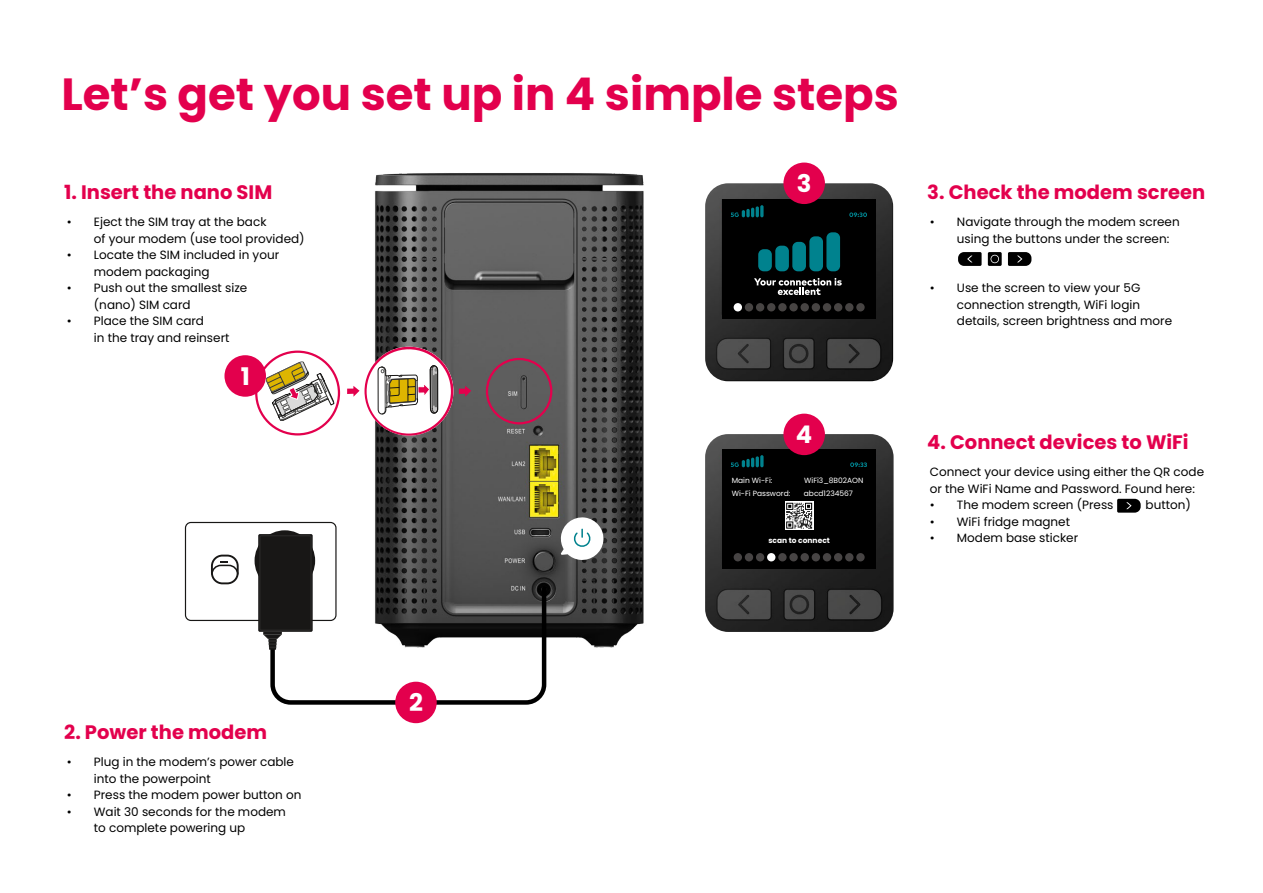
<style>
.page{position:relative;width:1263px;height:893px;background:#fff}
.page>*{position:absolute;margin:0;border:0;box-sizing:border-box;transform-origin:0 0}
.t1{font:700 45px "Poppins";color:#e3004d}
.t2{font:700 24.3px "Poppins";color:#fff}
.t3{font:700 19.5px "Poppins";color:#e3004d}
.t4{font:12px/16.5px "Poppins";color:#000}
.t5{font:7.5px "Poppins";color:#fff}
.t6{font:700 7.5px "Poppins";color:#fff}
</style>
<div class="page">
<svg style="left:256px;top:352px;width:83px;height:82px"></svg>
<div style="left:255px;top:351px;width:85px;height:84px;border:2px solid #e3004d;border-radius:50%"></div>
<img style="left:337px;top:173px;width:307px;height:475px">
<svg style="left:466px;top:405px;width:1px;height:51px"></svg>
<svg style="left:266px;top:361px;width:68px;height:60px"></svg>
<svg style="left:560px;top:516px;width:45px;height:45px"></svg>
<div style="left:185px;top:522px;width:152px;height:99px;border:1px solid #181716;border-radius:5px"></div>
<div style="left:211px;top:555px;width:28px;height:29px;border:2px solid #181716;border-radius:10px"></div>
<svg style="left:211px;top:561px;width:28px;height:15px"></svg>
<div style="left:258px;top:534px;width:55px;height:98px;background:#181716;border-radius:2px"></div>
<div style="left:255px;top:530px;width:60px;height:61px;background:#181716;border-radius:50%"></div>
<div style="left:259px;top:535px;width:53px;height:96px;border:1px solid #2a2928;border-radius:2px"></div>
<svg style="left:263px;top:584px;width:286px;height:121px"></svg>
<img style="left:705px;top:183px;width:188px;height:198px">
<div style="left:722px;top:199px;width:154px;height:120px;background:#000"></div>
<svg style="left:754px;top:278px;width:88px;height:17px"></svg>
<svg style="left:849px;top:212px;width:18px;height:5px"></svg>
<div style="left:758px;top:249px;width:14px;height:22px;background:#00828e;border-radius:6px"></div>
<div style="left:775px;top:246px;width:14px;height:25px;background:#00828e;border-radius:6px"></div>
<div style="left:792px;top:242px;width:14px;height:29px;background:#00828e;border-radius:6px"></div>
<div style="left:809px;top:236px;width:14px;height:35px;background:#00828e;border-radius:6px"></div>
<div style="left:826px;top:232px;width:14px;height:39px;background:#00828e;border-radius:6px"></div>
<div style="left:734px;top:303px;width:8px;height:8px;background:#fff;border-radius:50%"></div>
<div style="left:745px;top:303px;width:8px;height:8px;background:#474443;border-radius:50%"></div>
<div style="left:756px;top:303px;width:8px;height:8px;background:#474443;border-radius:50%"></div>
<div style="left:767px;top:303px;width:8px;height:8px;background:#474443;border-radius:50%"></div>
<div style="left:778px;top:303px;width:9px;height:8px;background:#474443;border-radius:50%"></div>
<div style="left:789px;top:303px;width:9px;height:8px;background:#474443;border-radius:50%"></div>
<div style="left:800px;top:303px;width:9px;height:8px;background:#474443;border-radius:50%"></div>
<div style="left:812px;top:303px;width:8px;height:8px;background:#474443;border-radius:50%"></div>
<div style="left:823px;top:303px;width:8px;height:8px;background:#474443;border-radius:50%"></div>
<div style="left:834px;top:303px;width:8px;height:8px;background:#474443;border-radius:50%"></div>
<div style="left:845px;top:303px;width:8px;height:8px;background:#474443;border-radius:50%"></div>
<div style="left:856px;top:303px;width:9px;height:8px;background:#474443;border-radius:50%"></div>
<svg style="left:731px;top:205px;width:32px;height:12px"></svg>
<img style="left:705px;top:434px;width:188px;height:198px">
<div style="left:722px;top:449px;width:154px;height:120px;background:#000"></div>
<svg style="left:850px;top:462px;width:17px;height:5px"></svg>
<div style="left:734px;top:553px;width:8px;height:8px;background:#474444;border-radius:50%"></div>
<div style="left:745px;top:553px;width:8px;height:8px;background:#474444;border-radius:50%"></div>
<div style="left:756px;top:553px;width:8px;height:8px;background:#474444;border-radius:50%"></div>
<div style="left:767px;top:553px;width:8px;height:8px;background:#fff;border-radius:50%"></div>
<div style="left:778px;top:553px;width:9px;height:8px;background:#474444;border-radius:50%"></div>
<div style="left:789px;top:553px;width:9px;height:8px;background:#474444;border-radius:50%"></div>
<div style="left:800px;top:553px;width:9px;height:8px;background:#474444;border-radius:50%"></div>
<div style="left:812px;top:553px;width:8px;height:8px;background:#474444;border-radius:50%"></div>
<div style="left:823px;top:553px;width:8px;height:8px;background:#474444;border-radius:50%"></div>
<div style="left:834px;top:553px;width:8px;height:8px;background:#474444;border-radius:50%"></div>
<div style="left:845px;top:553px;width:8px;height:8px;background:#474444;border-radius:50%"></div>
<div style="left:856px;top:553px;width:9px;height:8px;background:#474444;border-radius:50%"></div>
<svg style="left:731px;top:455px;width:32px;height:12px"></svg>
<svg style="left:785px;top:501px;width:29px;height:29px"></svg>
<svg style="left:786px;top:503px;width:26px;height:26px"></svg>
<div style="left:486px;top:358px;width:66px;height:66px;border:2px solid #e3004d;border-radius:50%"></div>
<svg style="left:347px;top:347px;width:106px;height:105px"></svg>
<svg style="left:459px;top:386px;width:12px;height:11px"></svg>
<div style="left:783px;top:163px;width:42px;height:41px;background:#e3004d;border-radius:50%"></div>
<div style="left:783px;top:414px;width:42px;height:41px;background:#e3004d;border-radius:50%"></div>
<div style="left:224px;top:355px;width:42px;height:42px;background:#e3004d;border-radius:50%"></div>
<div style="left:395px;top:682px;width:42px;height:41px;background:#e3004d;border-radius:50%"></div>
<svg style="left:1008px;top:252px;width:23px;height:14px"></svg>
<svg style="left:958px;top:252px;width:23px;height:14px"></svg>
<svg style="left:988px;top:252px;width:14px;height:14px"></svg>
<svg style="left:1117px;top:499px;width:24px;height:14px"></svg>
<h1 class="t1" style="left:61px;top:68px;width:839px">Let’s get you set up in 4 simple steps</h1>
<h3 class="t3" style="left:64px;top:181px;width:210px">1. Insert the nano SIM</h3>
<p class="t4" style="left:94px;top:214px;width:212px;text-indent:-27px">• Eject the SIM tray at the back<br>of your modem (use tool provided)</p>
<p class="t4" style="left:94px;top:247px;width:187px;text-indent:-27px">• Locate the SIM included in your modem packaging</p>
<p class="t4" style="left:94px;top:280px;width:155px;text-indent:-27px">• Push out the smallest size (nano) SIM card</p>
<p class="t4" style="left:94px;top:313px;width:137px;text-indent:-27px">• Place the SIM card<br>in the tray and reinsert</p>
<h2 class="t2" style="left:241px;top:362px;width:11px">1</h2>
<h2 class="t2" style="left:797px;top:170px;width:16px">3</h2>
<h2 class="t2" style="left:796px;top:421px;width:18px">4</h2>
<p class="t5" style="left:732px;top:476px;width:42px">Main Wi-Fi:</p>
<p class="t5" style="left:804px;top:476px;width:61px">WiFi3_8B02AON</p>
<p class="t5" style="left:732px;top:489px;width:60px">Wi-Fi Password:</p>
<p class="t5" style="left:804px;top:489px;width:51px">abcd1234567</p>
<p class="t6" style="left:768px;top:536px;width:63px">scan to connect</p>
<h3 class="t3" style="left:927px;top:181px;width:279px">3. Check the modem screen</h3>
<p class="t4" style="left:957px;top:214px;width:224px;text-indent:-27px">• Navigate through the modem screen using the buttons under the screen:</p>
<p class="t4" style="left:957px;top:280px;width:217px;text-indent:-27px">• Use the screen to view your 5G connection strength, WiFi login details, screen brightness and more</p>
<h3 class="t3" style="left:927px;top:431px;width:263px">4. Connect devices to WiFi</h3>
<p class="t4" style="left:930px;top:464px;width:276px">Connect your device using either the QR code or the WiFi Name and Password. Found here:</p>
<p class="t4" style="left:930px;top:497px;width:185px">• The modem screen (Press</p>
<p class="t4" style="left:1145px;top:497px;width:47px">button)</p>
<p class="t4" style="left:930px;top:513px;width:142px">• WiFi fridge magnet</p>
<p class="t4" style="left:930px;top:530px;width:150px">• Modem base sticker</p>
<h3 class="t3" style="left:64px;top:721px;width:204px">2. Power the modem</h3>
<p class="t4" style="left:94px;top:754px;width:202px;text-indent:-27px">• Plug in the modem’s power cable into the powerpoint</p>
<p class="t4" style="left:67px;top:787px;width:236px">• Press the modem power button on</p>
<p class="t4" style="left:94px;top:803px;width:194px;text-indent:-27px">• Wait 30 seconds for the modem to complete powering up</p>
<h2 class="t2" style="left:409px;top:689px;width:15px">2</h2>
</div>
